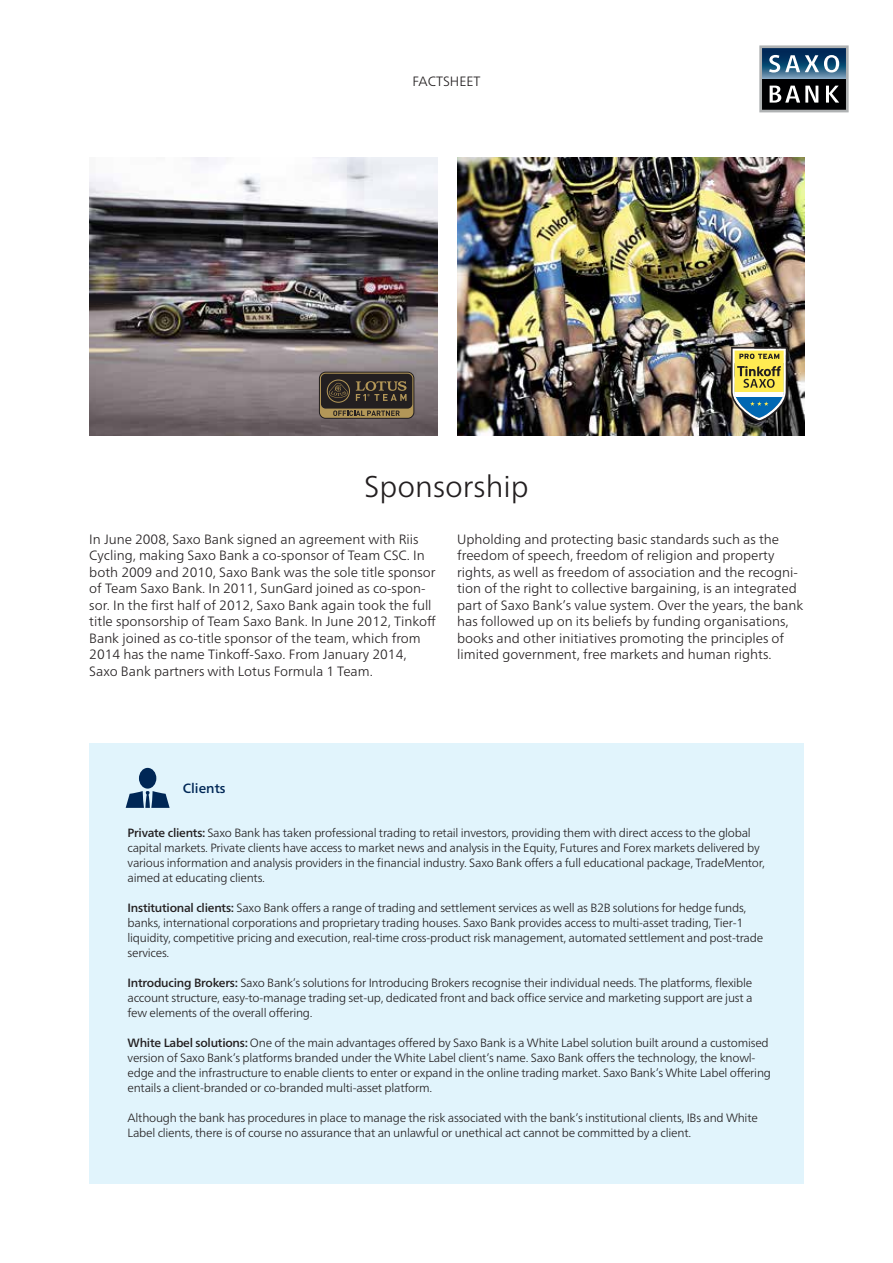
<style>
.page{position:relative;width:893px;height:1263px;background:#fff}
.page>*{position:absolute;margin:0;border:0;box-sizing:border-box;transform-origin:0 0}
.t1{font:300 30px "Frutiger Neue LTCYR";color:#231f20}
.t2{font:300 13.5px/16.5px "Frutiger Neue LTCYR";color:#231f20}
.t3{font:500 13.5px "Frutiger Neue LTCYR";color:#002756}
.t4{font:300 12px/15px "Frutiger Neue LTCYR";letter-spacing:-.02em;color:#231f20}
.s1{font-weight:500}
</style>
<div class="page">
<svg style="left:759px;top:45px;width:90px;height:67px;background:#4d5e6d"></svg>
<img style="left:89px;top:158px;width:348px;height:278px">
<img style="left:457px;top:158px;width:347px;height:278px">
<svg style="left:731px;top:347px;width:57px;height:75px;background:#9b9f6e"></svg>
<svg style="left:319px;top:372px;width:95px;height:47px"></svg>
<svg style="left:320px;top:373px;width:93px;height:45px;background:#4d4230"></svg>
<div style="left:89px;top:743px;width:715px;height:441px;background:#e1f4fc"></div>
<svg style="left:126px;top:768px;width:44px;height:40px"></svg>
<p class="t2" style="left:412px;top:72px;width:15px">Factsheet</p>
<h1 class="t1" style="left:364px;top:468px;width:166px">Sponsorship</h1>
<p class="t2" style="left:89px;top:531px;width:348px">In June 2008, Saxo Bank signed an agreement with Riis Cycling, making Saxo Bank a co-sponsor of Team CSC. In both 2009 and 2010, Saxo Bank was the sole title sponsor of Team Saxo Bank. In 2011, SunGard joined as co-spon&shy;sor. In the first half of 2012, Saxo Bank again took the full title sponsorship of Team Saxo Bank. In June 2012, Tinkoff Bank joined as co-title sponsor of the team, which from 2014 has the name Tinkoff-Saxo. From January 2014, Saxo Bank partners with Lotus Formula 1 Team.</p>
<p class="t2" style="left:457px;top:531px;width:348px">Upholding and protecting basic standards such as the freedom of speech, freedom of religion and property rights, as well as freedom of association and the recogni&shy;tion of the right to collective bargaining, is an integrated part of Saxo Bank’s value system. Over the years, the bank has followed up on its beliefs by funding organisations, books and other initiatives promoting the principles of limited government, free markets and human rights.</p>
<p class="t3" style="left:183px;top:781px;width:44px">Clients</p>
<p class="t4" style="left:128px;top:825px;width:639px"><span class="s1">Private clients:</span> Saxo Bank has taken professional trading to retail investors, providing them with direct access to the global capital markets. Private clients have access to market news and analysis in the Equity, Futures and Forex markets delivered by various information and analysis providers in the financial industry. Saxo Bank offers a full educational package, TradeMentor, aimed at educating clients.</p>
<p class="t4" style="left:128px;top:900px;width:637px"><span class="s1">Institutional clients:</span> Saxo Bank offers a range of trading and settlement services as well as B2B solutions for hedge funds, banks, international corporations and proprietary trading houses. Saxo Bank provides access to multi-asset trading, Tier-1 liquidity, competitive pricing and execution, real-time cross-product risk management, automated settlement and post-trade services.</p>
<p class="t4" style="left:128px;top:975px;width:626px;text-align:justify"><span class="s1">Introducing Brokers:</span> Saxo Bank’s solutions for Introducing Brokers recognise their individual needs. The platforms, flexible account structure, easy-to-manage trading set-up, dedicated front and back office service and marketing support are just a few elements of the overall offering.</p>
<p class="t4" style="left:128px;top:1035px;width:645px"><span class="s1">White Label solutions:</span> One of the main advantages offered by Saxo Bank is a White Label solution built around a customised version of Saxo Bank’s platforms branded under the White Label client’s name. Saxo Bank offers the technology, the knowl&shy;edge and the infrastructure to enable clients to enter or expand in the online trading market. Saxo Bank’s White Label offering entails a client-branded or co-branded multi-asset platform.</p>
<p class="t4" style="left:128px;top:1110px;width:632px">Although the bank has procedures in place to manage the risk associated with the bank’s institutional clients, IBs and White<br>Label clients, there is of course no assurance that an unlawful or unethical act cannot be committed by a client.</p>
</div>
